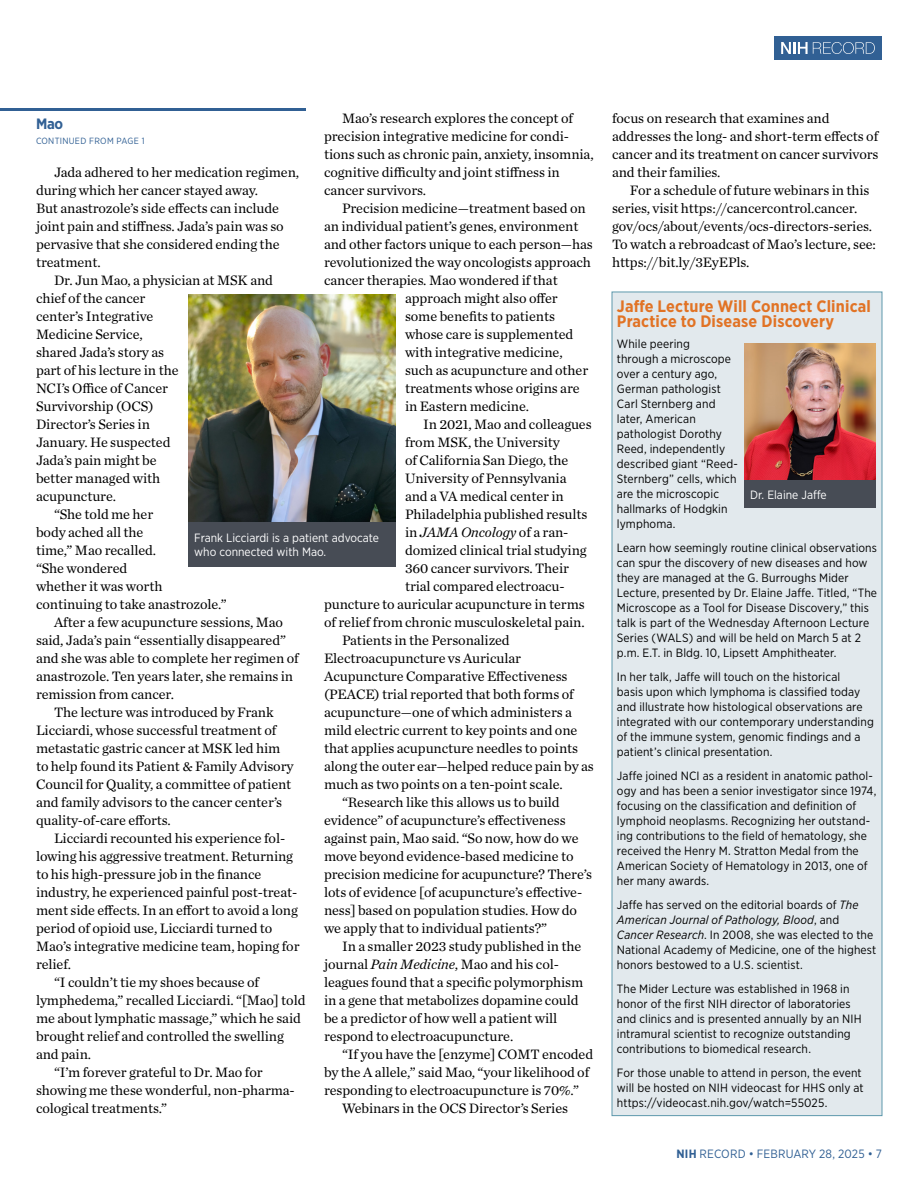
<style>
.page{position:relative;width:918px;height:1188px;background:#fff}
.page>*{position:absolute;margin:0;border:0;box-sizing:border-box;transform-origin:0 0}
.Head__Briefs{font:700 16.5px/15px "Gotham Narrow";letter-spacing:.01em;color:#e17325}
.Head_2_Subheads_Body_1{font:700 15px "Gotham Narrow";color:#316094}
.Body_1{font:14.25px/18px "Chronicle Text G1";letter-spacing:-.005em;color:#000}
.Body_1-2{font:italic 14.25px "Chronicle Text G1";letter-spacing:-.005em;color:#000}
.Body_2__Briefs_and_Sidebar{font:12px/15px "Gotham Narrow";letter-spacing:.01em;color:#000}
.Photo_caption_reverse{font:12px/13.5px "Gotham Narrow";color:#fff}
.t1{font:12px "Gotham Narrow";letter-spacing:.01em;color:#316094}
.Page_jump{font:9px "Gotham Narrow";letter-spacing:.03em;color:#316094}
.s1{font-style:normal}
.s2{font-style:italic}
.s3{font-weight:700}
</style>
<div class="page">
<div style="left:774px;top:36px;width:108px;height:24px;background:#316094"></div>
<svg style="left:781px;top:42px;width:94px;height:12px"></svg>
<img style="left:188px;top:294px;width:208px;height:228px">
<hr style="left:0;top:108px;width:306px;height:3px;background:#316094">
<div style="left:188px;top:522px;width:208px;height:44px;background:#474c55"></div>
<div style="left:612px;top:292px;width:270px;height:824px;background:#e2e9ed"></div>
<img style="left:744px;top:344px;width:132px;height:136px">
<div style="left:744px;top:480px;width:132px;height:28px;background:#474c55"></div>
<p class="Body_1" style="left:324px;top:108px;width:271px;text-indent:18px">Mao’s research explores the concept of precision integrative medicine for condi&shy;tions such as chronic pain, anxiety, insomnia, cognitive difficulty and joint stiffness in cancer survivors.</p>
<p class="Body_1" style="left:342px;top:198px;width:245px">Precision medicine—treatment based on</p>
<p class="Body_1" style="left:324px;top:216px;width:256px">an individual patient’s genes, environment</p>
<p class="Body_1" style="left:324px;top:234px;width:270px">and other factors unique to each person—has</p>
<p class="Body_1" style="left:324px;top:252px;width:269px">revolutionized the way oncologists approach</p>
<p class="Body_1" style="left:324px;top:270px;width:235px">cancer therapies. Mao wondered if that</p>
<p class="Body_1" style="left:405px;top:288px;width:154px">approach might also offer</p>
<p class="Body_1" style="left:405px;top:306px;width:152px">some benefits to patients</p>
<p class="Body_1" style="left:405px;top:324px;width:170px">whose care is supplemented</p>
<p class="Body_1" style="left:405px;top:342px;width:159px">with integrative medicine,</p>
<p class="Body_1" style="left:405px;top:360px;width:185px">such as acupuncture and other</p>
<p class="Body_1" style="left:405px;top:378px;width:176px">treatments whose origins are</p>
<p class="Body_1" style="left:405px;top:396px;width:126px">in Eastern medicine.</p>
<p class="Body_1" style="left:423px;top:414px;width:170px">In 2021, Mao and colleagues</p>
<p class="Body_1" style="left:405px;top:432px;width:157px">from MSK, the University</p>
<p class="Body_1" style="left:405px;top:450px;width:165px">of California San Diego, the</p>
<p class="Body_1" style="left:405px;top:468px;width:163px">University of Pennsylvania</p>
<p class="Body_1" style="left:405px;top:486px;width:160px">and a VA medical center in</p>
<p class="Body_1" style="left:405px;top:504px;width:184px">Philadelphia published results</p>
<p class="Body_1-2" style="left:405px;top:521px;width:165px"><span class="s1">in</span> JAMA Oncology <span class="s1">of a ran-</span></p>
<p class="Body_1" style="left:405px;top:540px;width:183px">domized clinical trial studying</p>
<p class="Body_1" style="left:405px;top:558px;width:166px">360 cancer survivors. Their</p>
<p class="Body_1" style="left:405px;top:576px;width:161px">trial compared electroacu-</p>
<p class="Body_1" style="left:324px;top:594px;width:262px">puncture to auricular acupuncture in terms</p>
<p class="Body_1" style="left:324px;top:612px;width:262px">of relief from chronic musculoskeletal pain.</p>
<p class="Body_1" style="left:324px;top:630px;width:271px;text-indent:18px">Patients in the Personalized Electroacupuncture vs Auricular Acupuncture Comparative Effectiveness (PEACE) trial reported that both forms of acupuncture—one of which administers a mild electric current to key points and one that applies acupuncture needles to points along the outer ear—helped reduce pain by as much as two points on a ten-point scale.</p>
<p class="Body_1" style="left:324px;top:792px;width:270px;text-indent:18px">“Research like this allows us to build evidence” of acupuncture’s effectiveness against pain, Mao said. “So now, how do we move beyond evidence-based medicine to precision medicine for acupuncture? There’s lots of evidence [of acupuncture’s effective&shy;ness] based on population studies. How do we apply that to individual patients?”</p>
<p class="Body_1" style="left:324px;top:936px;width:261px;text-indent:18px">In a smaller 2023 study published in the journal <span class="s2">Pain Medicine</span>, Mao and his col&shy;leagues found that a specific polymorphism in a gene that metabolizes dopamine could be a predictor of how well a patient will respond to electroacupuncture.</p>
<p class="Body_1" style="left:324px;top:1044px;width:271px;text-indent:18px">“If you have the [enzyme] COMT encoded by the A allele,” said Mao, “your likelihood of responding to electroacupuncture is 70%.”</p>
<p class="Body_1" style="left:342px;top:1098px;width:228px">Webinars in the OCS Director’s Series</p>
<p class="Head_2_Subheads_Body_1" style="left:36px;top:114px;width:29px">Mao</p>
<p class="Page_jump" style="left:36px;top:135px;width:110px">CONTINUED FROM PAGE 1</p>
<p class="Body_1" style="left:36px;top:162px;width:265px;text-indent:18px">Jada adhered to her medication regimen, during which her cancer stayed away.<br>But anastrozole’s side effects can include joint pain and stiffness. Jada’s pain was so pervasive that she considered ending the treatment.</p>
<p class="Body_1" style="left:36px;top:270px;width:239px;text-indent:18px">Dr. Jun Mao, a physician at MSK and chief of the cancer<br>center’s Integrative<br>Medicine Service,<br>shared Jada’s story as<br>part of his lecture in the<br>NCI’s Office of Cancer<br>Survivorship (OCS)<br>Director’s Series in<br>January. He suspected<br>Jada’s pain might be<br>better managed with<br>acupuncture.</p>
<p class="Body_1" style="left:36px;top:504px;width:192px;text-indent:18px">“She told me her<br>body ached all the<br>time,” Mao recalled.<br>“She wondered<br>whether it was worth continuing to take anastrozole.”</p>
<p class="Body_1" style="left:36px;top:612px;width:264px;text-indent:18px">After a few acupuncture sessions, Mao said, Jada’s pain “essentially disappeared” and she was able to complete her regimen of anastrozole. Ten years later, she remains in remission from cancer.</p>
<p class="Body_1" style="left:36px;top:702px;width:259px;text-indent:18px">The lecture was introduced by Frank Licciardi, whose successful treatment of metastatic gastric cancer at MSK led him to help found its Patient &amp; Family Advisory Council for Quality, a committee of patient and family advisors to the cancer center’s quality-of-care efforts.</p>
<p class="Body_1" style="left:36px;top:828px;width:265px;text-indent:18px">Licciardi recounted his experience fol&shy;lowing his aggressive treatment. Returning to his high-pressure job in the finance industry, he experienced painful post-treat&shy;ment side effects. In an effort to avoid a long period of opioid use, Licciardi turned to Mao’s integrative medicine team, hoping for relief.</p>
<p class="Body_1" style="left:36px;top:972px;width:271px;text-indent:18px">“I couldn’t tie my shoes because of lymphedema,” recalled Licciardi. “[Mao] told me about lymphatic massage,” which he said brought relief and controlled the swelling and pain.</p>
<p class="Body_1" style="left:36px;top:1062px;width:260px;text-indent:18px">“I’m forever grateful to Dr. Mao for showing me these wonderful, non-pharma&shy;cological treatments.”</p>
<p class="Photo_caption_reverse" style="left:194px;top:531px;width:186px">Frank Licciardi is a patient advocate who connected with Mao.</p>
<p class="Body_1" style="left:612px;top:108px;width:268px">focus on research that examines and addresses the long- and short-term effects of cancer and its treatment on cancer survivors and their families.</p>
<p class="Body_1" style="left:612px;top:180px;width:266px;text-indent:18px">For a schedule of future webinars in this series, visit https://cancercontrol.cancer. gov/ocs/about/events/ocs-directors-series.<br>To watch a rebroadcast of Mao’s lecture, see: https://bit.ly/3EyEPls.</p>
<p class="Head__Briefs" style="left:617px;top:299px;width:256px">Jaffe Lecture Will Connect Clinical<br>Practice to Disease Discovery</p>
<p class="Body_2__Briefs_and_Sidebar" style="left:617px;top:336px;width:122px">While peering<br>through a microscope over a century ago,<br>German pathologist<br>Carl Sternberg and later, American pathologist Dorothy<br>Reed, independently described giant “Reed-<br>Sternberg” cells, which are the microscopic hallmarks of Hodgkin lymphoma.</p>
<p class="Body_2__Briefs_and_Sidebar" style="left:617px;top:540px;width:262px">Learn how seemingly routine clinical observations can spur the discovery of new diseases and how they are managed at the G. Burroughs Mider Lecture, presented by Dr. Elaine Jaffe. Titled, “The Microscope as a Tool for Disease Discovery,” this talk is part of the Wednesday Afternoon Lecture Series (WALS) and will be held on March 5 at 2 p.m. E.T. in Bldg. 10, Lipsett Amphitheater.</p>
<p class="Body_2__Briefs_and_Sidebar" style="left:617px;top:669px;width:259px">In her talk, Jaffe will touch on the historical<br>basis upon which lymphoma is classified today and illustrate how histological observations are integrated with our contemporary understanding of the immune system, genomic findings and a patient’s clinical presentation.</p>
<p class="Body_2__Briefs_and_Sidebar" style="left:617px;top:768px;width:261px">Jaffe joined NCI as a resident in anatomic pathol&shy;ogy and has been a senior investigator since 1974, focusing on the classification and definition of lymphoid neoplasms. Recognizing her outstand&shy;ing contributions to the field of hematology, she received the Henry M. Stratton Medal from the American Society of Hematology in 2013, one of her many awards.</p>
<p class="Body_2__Briefs_and_Sidebar" style="left:617px;top:897px;width:261px">Jaffe has served on the editorial boards of <span class="s2">The American Journal of Pathology, Blood</span>, and <span class="s2">Cancer Research</span>. In 2008, she was elected to the National Academy of Medicine, one of the highest honors bestowed to a U.S. scientist.</p>
<p class="Body_2__Briefs_and_Sidebar" style="left:617px;top:981px;width:246px">The Mider Lecture was established in 1968 in honor of the first NIH director of laboratories and clinics and is presented annually by an NIH intramural scientist to recognize outstanding contributions to biomedical research.</p>
<p class="Body_2__Briefs_and_Sidebar" style="left:617px;top:1065px;width:248px">For those unable to attend in person, the event will be hosted on NIH videocast for HHS only at https://videocast.nih.gov/watch=55025.</p>
<p class="Photo_caption_reverse" style="left:750px;top:488px;width:78px">Dr. Elaine Jaffe</p>
<p class="t1" style="left:677px;top:1146px;width:207px"><span class="s3">NIH</span> RECORD • FEBRUARY 28, 2025 • 7</p>
</div>
